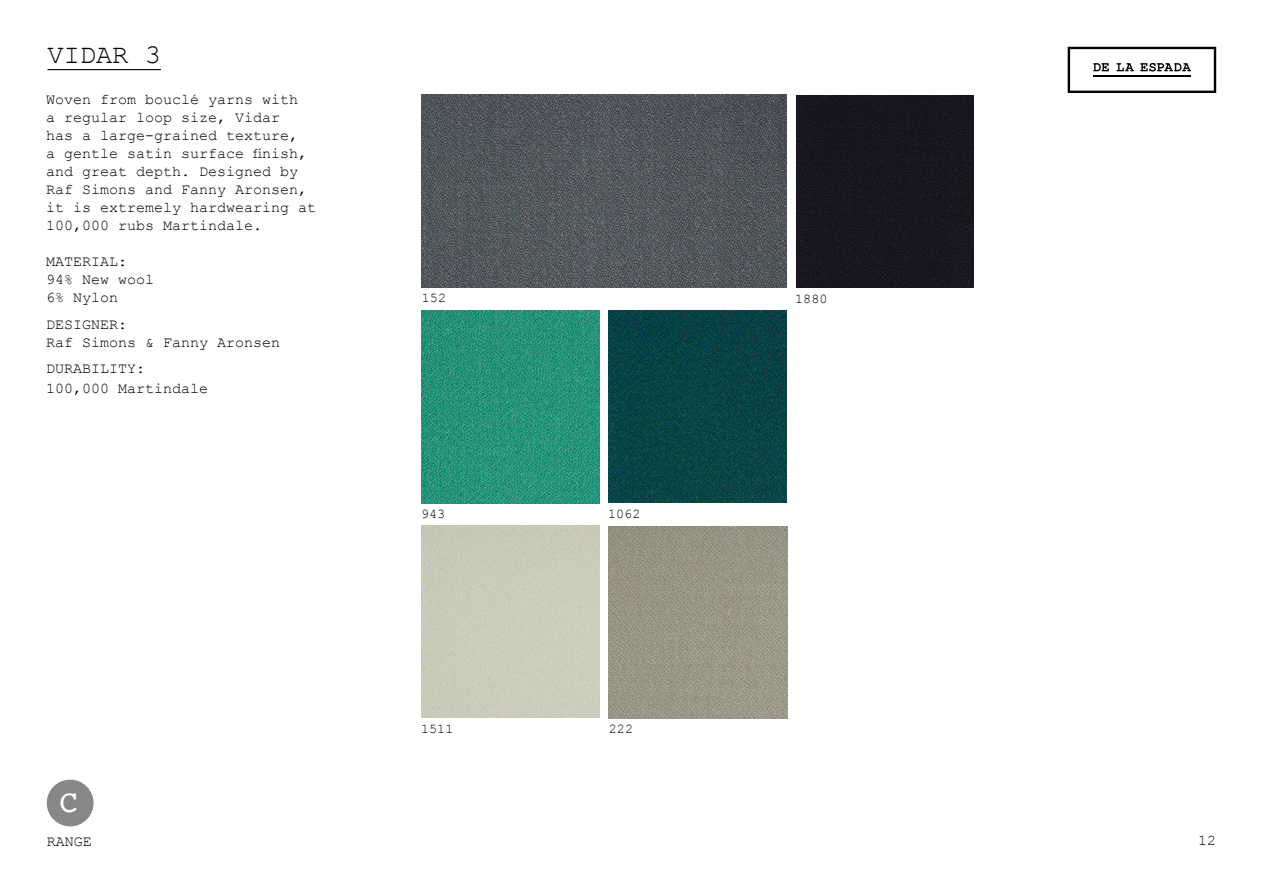
<style>
.page{position:relative;width:1263px;height:893px;background:#fff}
.page>*{position:absolute;margin:0;border:0;box-sizing:border-box;transform-origin:0 0}
.t1{font:31.5px "Courier";color:#fff}
.t2{font:27px "Courier New";color:#000}
.t3{font:15px/18px "Courier New";color:#000}
.t4{font:13.5px "Courier New";color:#000}
</style>
<div class="page">
<svg style="left:1068px;top:47px;width:148px;height:46px"></svg>
<div style="left:796px;top:95px;width:178px;height:193px;background:#18161e"></div>
<img style="left:422px;top:310px;width:178px;height:193px">
<img style="left:609px;top:310px;width:178px;height:193px">
<div style="left:422px;top:525px;width:178px;height:193px;background:#c9ccbb"></div>
<img style="left:608px;top:526px;width:179px;height:192px">
<img style="left:422px;top:95px;width:365px;height:193px">
<hr style="left:48px;top:69px;width:113px;height:1px;background:#000">
<div style="left:47px;top:780px;width:46px;height:46px;background:#878786;border-radius:50%"></div>
<div style="left:47px;top:780px;width:47px;height:46px;border:1px solid #878786;border-radius:50%"></div>
<p class="t2" style="left:48px;top:38px;width:115px">VIDAR 3</p>
<p class="t3" style="left:46px;top:90px;width:272px">Woven from bouclé yarns with<br>a regular loop size, Vidar<br>has a large-grained texture,<br>a gentle satin surface finish, and great depth. Designed by<br>Raf Simons and Fanny Aronsen, it is extremely hardwearing at<br>100,000 rubs Martindale.</p>
<p class="t3" style="left:46px;top:252px;width:82px">MATERIAL:</p>
<p class="t3" style="left:46px;top:270px;width:109px">94% New wool</p>
<p class="t3" style="left:46px;top:288px;width:73px">6% Nylon</p>
<p class="t3" style="left:46px;top:314px;width:82px">DESIGNER:</p>
<p class="t3" style="left:46px;top:332px;width:236px">Raf Simons &amp; Fanny Aronsen</p>
<p class="t3" style="left:46px;top:359px;width:100px">DURABILITY:</p>
<p class="t3" style="left:46px;top:379px;width:164px">100,000 Martindale</p>
<p class="t1" style="left:60px;top:777px;width:20px">C</p>
<p class="t4" style="left:422px;top:290px;width:26px">152</p>
<p class="t4" style="left:795px;top:290px;width:34px">1880</p>
<p class="t4" style="left:421px;top:505px;width:26px">943</p>
<p class="t4" style="left:608px;top:505px;width:34px">1062</p>
<p class="t4" style="left:421px;top:721px;width:34px">1511</p>
<p class="t4" style="left:609px;top:721px;width:26px">222</p>
<p class="t3" style="left:47px;top:832px;width:46px">RANGE</p>
<p class="t3" style="left:1198px;top:831px;width:19px">12</p>
</div>
